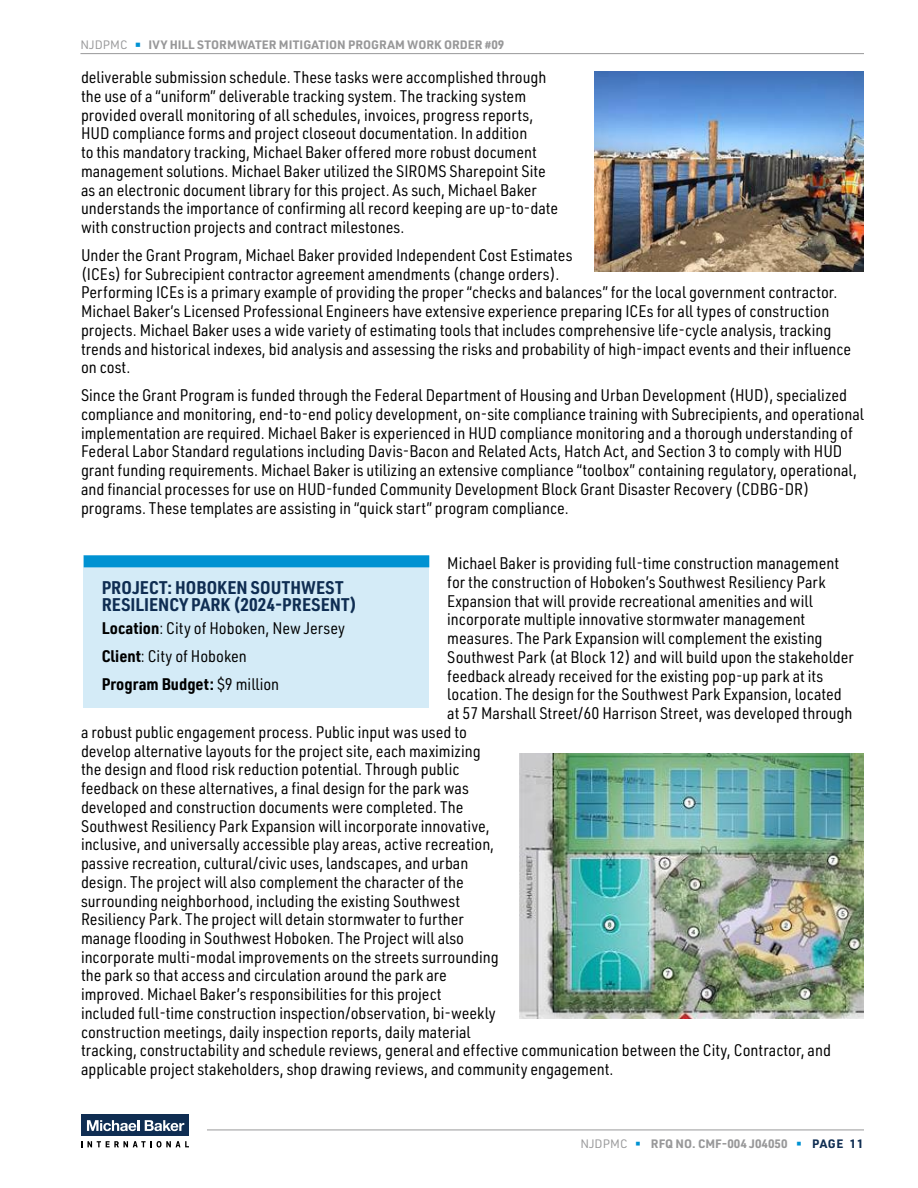
<style>
.page{position:relative;width:918px;height:1188px;background:#fff}
.page>*{position:absolute;margin:0;border:0;box-sizing:border-box;transform-origin:0 0}
.t1{font:700 18px/16.5px "URWDIN Semi Cond";color:#0f2d52}
.t2{font:16.5px/18.8px "URWDIN Semi Cond";color:#000}
.t3{font:700 12px "URWDIN";color:#989899}
.s1{font-weight:400}
.s2{color:#0092d2}
.s3{font-weight:700}
.s4{font-weight:400;color:#0092d2}
.s5{color:#0f2d52}
</style>
<div class="page">
<hr style="left:80px;top:53px;width:784px;height:1px;background:#989899">
<hr style="left:207px;top:1130px;width:657px;height:1px;background:#989899">
<div style="left:81px;top:1115px;width:108px;height:21px;background:#0f2d52"></div>
<svg style="left:81px;top:1141px;width:108px;height:7px"></svg>
<svg style="left:87px;top:1120px;width:52px;height:11px"></svg>
<svg style="left:145px;top:1120px;width:39px;height:11px"></svg>
<img style="left:594px;top:71px;width:270px;height:200px">
<div style="left:84px;top:555px;width:345px;height:153px;background:#d4ebf7"></div>
<div style="left:84px;top:555px;width:345px;height:12px;background:#0092d2"></div>
<img style="left:519px;top:754px;width:345px;height:265px">
<p class="t3" style="left:80px;top:37px;width:425px"><span class="s1">NJDPMC</span> <span class="s2">▬</span> IVY HILL STORMWATER MITIGATION PROGRAM WORK ORDER #09</p>
<p class="t2" style="left:81px;top:68px;width:479px">deliverable submission schedule. These tasks were accomplished through the use of a “uniform” deliverable tracking system. The tracking system provided overall monitoring of all schedules, invoices, progress reports, HUD compliance forms and project closeout documentation. In addition<br>to this mandatory tracking, Michael Baker offered more robust document management solutions. Michael Baker utilized the SIROMS Sharepoint Site as an electronic document library for this project. As such, Michael Baker understands the importance of confirming all record keeping are up-to-date with construction projects and contract milestones.</p>
<p class="t2" style="left:81px;top:245px;width:772px">Under the Grant Program, Michael Baker provided Independent Cost Estimates<br>(ICEs) for Subrecipient contractor agreement amendments (change orders).<br>Performing ICEs is a primary example of providing the proper “checks and balances” for the local government contractor.<br>Michael Baker’s Licensed Professional Engineers have extensive experience preparing ICEs for all types of construction projects. Michael Baker uses a wide variety of estimating tools that includes comprehensive life-cycle analysis, tracking trends and historical indexes, bid analysis and assessing the risks and probability of high-impact events and their influence on cost.</p>
<p class="t2" style="left:81px;top:385px;width:785px">Since the Grant Program is funded through the Federal Department of Housing and Urban Development (HUD), specialized compliance and monitoring, end-to-end policy development, on-site compliance training with Subrecipients, and operational implementation are required. Michael Baker is experienced in HUD compliance monitoring and a thorough understanding of Federal Labor Standard regulations including Davis-Bacon and Related Acts, Hatch Act, and Section 3 to comply with HUD grant funding requirements. Michael Baker is utilizing an extensive compliance “toolbox” containing regulatory, operational, and financial processes for use on HUD-funded Community Development Block Grant Disaster Recovery (CDBG-DR) programs. These templates are assisting in “quick start” program compliance.</p>
<p class="t2" style="left:447px;top:553px;width:393px">Michael Baker is providing full-time construction management</p>
<p class="t2" style="left:447px;top:572px;width:380px">for the construction of Hoboken’s Southwest Resiliency Park</p>
<p class="t2" style="left:447px;top:591px;width:367px">Expansion that will provide recreational amenities and will</p>
<p class="t2" style="left:447px;top:610px;width:360px">incorporate multiple innovative stormwater management</p>
<p class="t2" style="left:447px;top:628px;width:377px">measures. The Park Expansion will complement the existing</p>
<p class="t2" style="left:447px;top:647px;width:408px">Southwest Park (at Block 12) and will build upon the stakeholder</p>
<p class="t2" style="left:447px;top:666px;width:378px">feedback already received for the existing pop-up park at its</p>
<p class="t2" style="left:447px;top:685px;width:396px">location. The design for the Southwest Park Expansion, located</p>
<p class="t2" style="left:447px;top:703px;width:407px">at 57 Marshall Street/60 Harrison Street, was developed through</p>
<p class="t2" style="left:81px;top:722px;width:387px">a robust public engagement process. Public input was used to</p>
<p class="t2" style="left:81px;top:741px;width:401px">develop alternative layouts for the project site, each maximizing</p>
<p class="t2" style="left:81px;top:760px;width:380px">the design and flood risk reduction potential. Through public</p>
<p class="t2" style="left:81px;top:778px;width:390px">feedback on these alternatives, a final design for the park was</p>
<p class="t2" style="left:81px;top:797px;width:384px">developed and construction documents were completed. The</p>
<p class="t2" style="left:81px;top:816px;width:410px">Southwest Resiliency Park Expansion will incorporate innovative,</p>
<p class="t2" style="left:81px;top:835px;width:415px">inclusive, and universally accessible play areas, active recreation,</p>
<p class="t2" style="left:81px;top:853px;width:389px">passive recreation, cultural/civic uses, landscapes, and urban</p>
<p class="t2" style="left:81px;top:872px;width:384px">design. The project will also complement the character of the</p>
<p class="t2" style="left:81px;top:891px;width:381px">surrounding neighborhood, including the existing Southwest</p>
<p class="t2" style="left:81px;top:910px;width:384px">Resiliency Park. The project will detain stormwater to further</p>
<p class="t2" style="left:81px;top:928px;width:385px">manage flooding in Southwest Hoboken. The Project will also</p>
<p class="t2" style="left:81px;top:947px;width:419px">incorporate multi-modal improvements on the streets surrounding</p>
<p class="t2" style="left:81px;top:966px;width:367px">the park so that access and circulation around the park are</p>
<p class="t2" style="left:81px;top:985px;width:362px">improved. Michael Baker’s responsibilities for this project</p>
<p class="t2" style="left:81px;top:1003px;width:416px">included full-time construction inspection/observation, bi-weekly</p>
<p class="t2" style="left:81px;top:1022px;width:391px">construction meetings, daily inspection reports, daily material</p>
<p class="t2" style="left:81px;top:1041px;width:751px">tracking, constructability and schedule reviews, general and effective communication between the City, Contractor, and</p>
<p class="t2" style="left:81px;top:1059px;width:534px">applicable project stakeholders, shop drawing reviews, and community engagement.</p>
<p class="t1" style="left:102px;top:579px;width:257px">PROJECT: HOBOKEN SOUTHWEST<br>RESILIENCY PARK (2024-PRESENT)</p>
<p class="t2" style="left:102px;top:614px;width:245px;line-height:27.8px"><span class="s3">Location</span>: City of Hoboken, New Jersey<br><span class="s3">Client</span>: City of Hoboken<br><span class="s3">Program Budget:</span> $9 million</p>
<p class="t3" style="left:580px;top:1135px;width:285px"><span class="s1">NJDPMC</span> <span class="s4">▬</span> RFQ NO. CMF-004 J04050 <span class="s4">▬</span> <span class="s5">PAGE 11</span></p>
</div>
